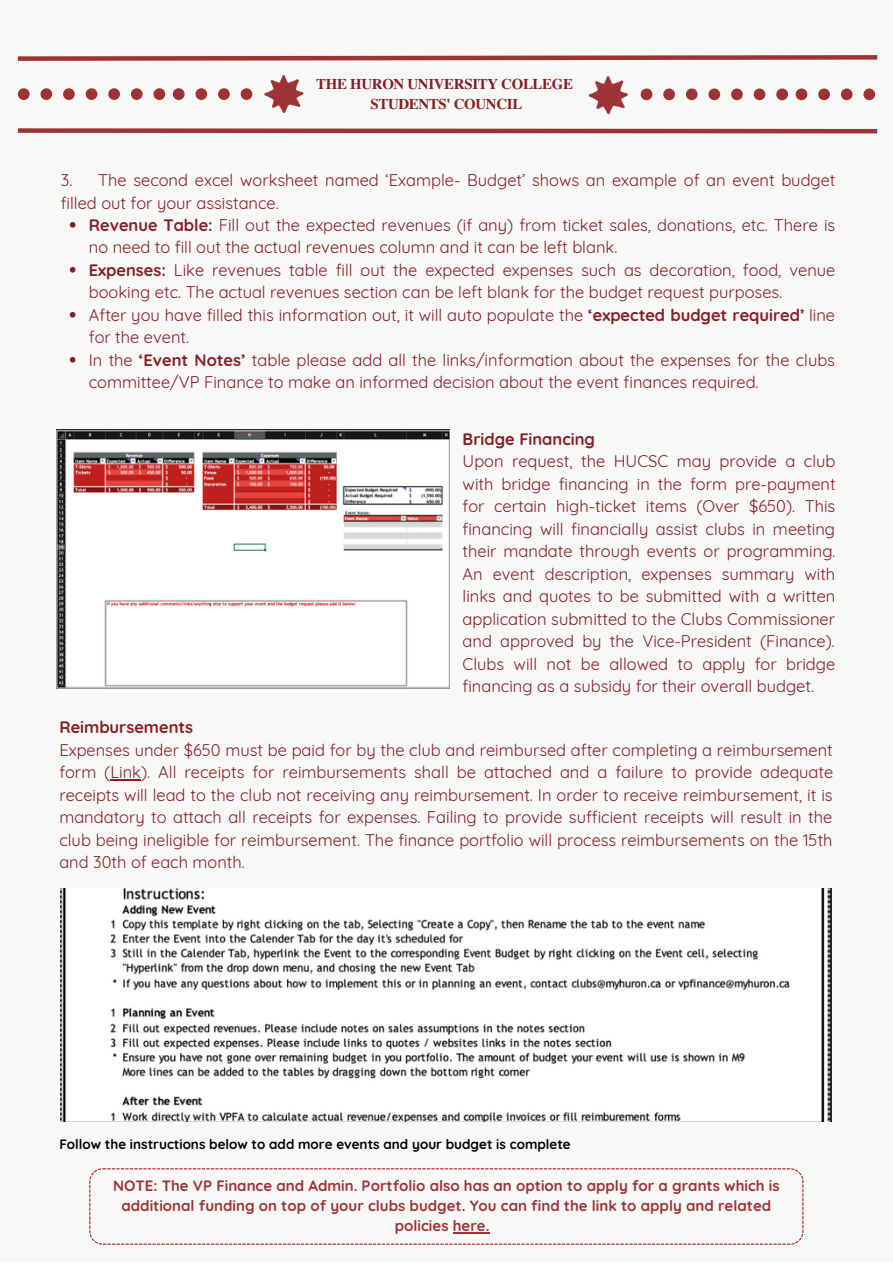
<style>
.page{position:relative;width:893px;height:1264px;background:#fff}
.page>*{position:absolute;margin:0;border:0;box-sizing:border-box;transform-origin:0 0}
.t1{font:16.5px/22.5px "Quicksand";color:#841e27}
.t2{font:700 16.5px "Quicksand";color:#841e27}
.t3{font:700 15px/20.2px "Quicksand";color:#9d3337;text-align:center}
.t4{font:700 14.85px "Te X Gyre Termes";letter-spacing:-.02em;color:#841e27}
.t5{font:700 13.5px "Quicksand";color:#000}
.s1{font-weight:700}
</style>
<div class="page">
<div style="left:0;top:0;width:892px;height:1262px;background:#f8f8f6"></div>
<svg style="left:89px;top:1168px;width:714px;height:76px"></svg>
<hr style="left:452px;top:1232px;width:37px;height:1px;background:#9d3337">
<img style="left:60px;top:888px;width:771px;height:233px">
<img style="left:57px;top:430px;width:392px;height:258px">
<svg style="left:70px;top:222px;width:5px;height:6px"></svg>
<svg style="left:70px;top:267px;width:5px;height:5px"></svg>
<svg style="left:70px;top:312px;width:5px;height:5px"></svg>
<svg style="left:70px;top:357px;width:5px;height:5px"></svg>
<hr style="left:110px;top:779px;width:31px;height:1px;background:#841e27">
<svg style="left:17px;top:55px;width:861px;height:6px;background:#b36466"></svg>
<svg style="left:17px;top:128px;width:861px;height:6px;background:#b36466"></svg>
<svg style="left:588px;top:76px;width:40px;height:38px"></svg>
<svg style="left:264px;top:75px;width:39px;height:38px"></svg>
<svg style="left:18px;top:88px;width:12px;height:12px"></svg>
<div style="left:40px;top:88px;width:12px;height:12px;background:#9d3337;border-radius:50%"></div>
<div style="left:63px;top:88px;width:12px;height:12px;background:#9d3337;border-radius:50%"></div>
<div style="left:86px;top:88px;width:11px;height:12px;background:#9d3337;border-radius:50%"></div>
<div style="left:108px;top:88px;width:12px;height:12px;background:#9d3337;border-radius:50%"></div>
<div style="left:131px;top:88px;width:12px;height:12px;background:#9d3337;border-radius:50%"></div>
<svg style="left:153px;top:88px;width:12px;height:12px"></svg>
<svg style="left:173px;top:88px;width:11px;height:12px"></svg>
<div style="left:195px;top:88px;width:12px;height:12px;background:#9d3337;border-radius:50%"></div>
<div style="left:218px;top:88px;width:12px;height:12px;background:#9d3337;border-radius:50%"></div>
<div style="left:241px;top:88px;width:11px;height:12px;background:#9d3337;border-radius:50%"></div>
<svg style="left:640px;top:88px;width:12px;height:12px"></svg>
<div style="left:663px;top:88px;width:12px;height:12px;background:#9d3337;border-radius:50%"></div>
<div style="left:685px;top:88px;width:12px;height:12px;background:#9d3337;border-radius:50%"></div>
<div style="left:708px;top:88px;width:12px;height:12px;background:#9d3337;border-radius:50%"></div>
<div style="left:731px;top:88px;width:11px;height:12px;background:#9d3337;border-radius:50%"></div>
<div style="left:753px;top:88px;width:12px;height:12px;background:#9d3337;border-radius:50%"></div>
<svg style="left:776px;top:88px;width:12px;height:12px"></svg>
<svg style="left:795px;top:88px;width:12px;height:12px"></svg>
<div style="left:818px;top:88px;width:11px;height:12px;background:#9d3337;border-radius:50%"></div>
<div style="left:840px;top:88px;width:12px;height:12px;background:#9d3337;border-radius:50%"></div>
<div style="left:863px;top:88px;width:12px;height:12px;background:#9d3337;border-radius:50%"></div>
<p class="t4" style="left:316px;top:73px;width:258px">THE HURON UNIVERSITY COLLEGE</p>
<p class="t4" style="left:370px;top:93px;width:153px">STUDENTS' COUNCIL</p>
<p class="t1" style="left:61px;top:168px;width:776px">3. The second excel worksheet named ‘Example- Budget’ shows an example of an event budget filled out for your assistance.</p>
<p class="t1" style="left:89px;top:213px;width:747px"><span class="s1">Revenue Table:</span> Fill out the expected revenues (if any) from ticket sales, donations, etc. There is no need to fill out the actual revenues column and it can be left blank.</p>
<p class="t1" style="left:89px;top:258px;width:748px"><span class="s1">Expenses:</span> Like revenues table fill out the expected expenses such as decoration, food, venue booking etc. The actual revenues section can be left blank for the budget request purposes.</p>
<p class="t1" style="left:89px;top:303px;width:747px">After you have filled this information out, it will auto populate the <span class="s1">‘expected budget required’</span> line for the event.</p>
<p class="t1" style="left:89px;top:348px;width:747px">In the <span class="s1">‘Event Notes’</span> table please add all the links/information about the expenses for the clubs committee/VP Finance to make an informed decision about the event finances required.</p>
<p class="t2" style="left:462px;top:428px;width:134px">Bridge Financing</p>
<p class="t1" style="left:462px;top:450px;width:374px;text-align:justify">Upon request, the HUCSC may provide a club with bridge financing in the form pre-payment for certain high-ticket items (Over $650). This financing will financially assist clubs in meeting their mandate through events or programming.<br>An event description, expenses summary with links and quotes to be submitted with a written application submitted to the Clubs Commissioner and approved by the Vice-President (Finance).<br>Clubs will not be allowed to apply for bridge financing as a subsidy for their overall budget.</p>
<p class="t2" style="left:59px;top:717px;width:135px">Reimbursements</p>
<p class="t1" style="left:59px;top:738px;width:775px;text-align:justify">Expenses under $650 must be paid for by the club and reimbursed after completing a reimbursement form (Link). All receipts for reimbursements shall be attached and a failure to provide adequate receipts will lead to the club not receiving any reimbursement. In order to receive reimbursement, it is mandatory to attach all receipts for expenses. Failing to provide sufficient receipts will result in the club being ineligible for reimbursement. The finance portfolio will process reimbursements on the 15th and 30th of each month.</p>
<p class="t5" style="left:59px;top:1135px;width:513px">Follow the instructions below to add more events and your budget is complete</p>
<p class="t3" style="left:113px;top:1174px;width:668px">NOTE: The VP Finance and Admin. Portfolio also has an option to apply for a grants which is additional funding on top of your clubs budget. You can find the link to apply and related policies here.</p>
</div>
